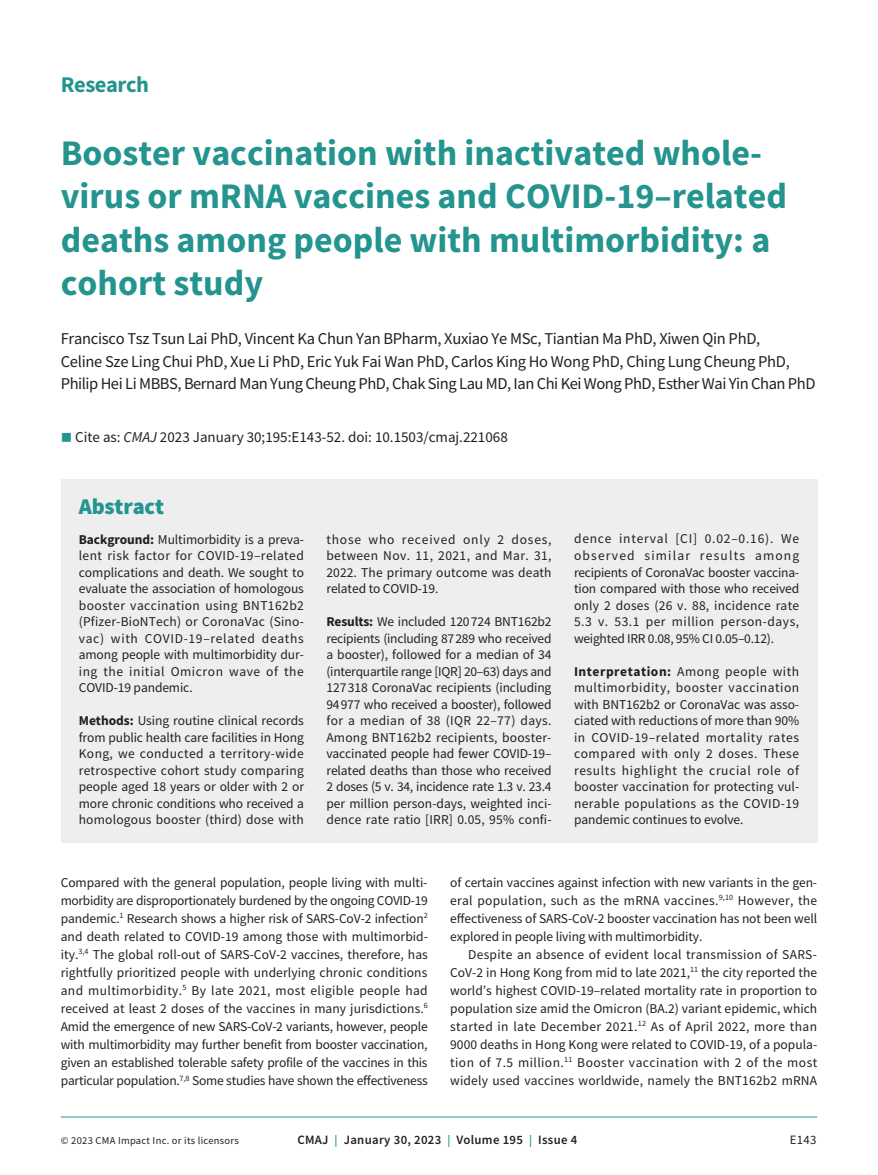
<style>
.page{position:relative;width:878px;height:1175px;background:#fff}
.page>*{position:absolute;margin:0;border:0;box-sizing:border-box;transform-origin:0 0}
.t1{font:700 36px/43.2px "Source Sans Pro";color:#24948e}
.t2{font:700 22.5px "Source Sans Pro";letter-spacing:-.02em;color:#24948e}
.t3{font:900 22.5px "Source Sans Pro";letter-spacing:-.01em;color:#24948e}
.t4{font:16.5px/22.5px "Source Sans Pro";letter-spacing:-.02em;color:#231f20}
.t5{font:15px "Source Sans Pro";color:#231f20}
.t6{font:13.5px/16.5px "Source Sans Pro";color:#231f20;text-align:justify}
.t7{font:600 12.75px "Source Sans Pro";letter-spacing:.025em;color:#231f20}
.t8{font:12.75px "Source Sans Pro";color:#231f20}
.t9{font:10.5px "Source Sans Pro";letter-spacing:.025em;color:#231f20}
.s1{color:#24948e}
.s2{font-style:italic}
.s3{font-weight:700}
.s4{font-size:12px;color:#24948e}
</style>
<div class="page">
<hr style="left:61px;top:1116px;width:756px;height:1px;background:#24948e">
<div style="left:61px;top:478px;width:756px;height:364px;background:#eeeeef"></div>
<h2 class="t2" style="left:61px;top:69px;width:90px">Research</h2>
<h1 class="t1" style="left:61px;top:131px;width:727px">Booster vaccination with inactivated whole&shy;virus or mRNA vaccines and COVID-19–related deaths among people with multimorbidity: a cohort study</h1>
<p class="t4" style="left:61px;top:327px;width:756px">Francisco Tsz Tsun Lai PhD, Vincent Ka Chun Yan BPharm, Xuxiao Ye MSc, Tiantian Ma PhD, Xiwen Qin PhD,<br>Celine Sze Ling Chui PhD, Xue Li PhD, Eric Yuk Fai Wan PhD, Carlos King Ho Wong PhD, Ching Lung Cheung PhD,<br>Philip Hei Li MBBS, Bernard Man Yung Cheung PhD, Chak Sing Lau MD, Ian Chi Kei Wong PhD, Esther Wai Yin Chan PhD</p>
<p class="t5" style="left:61px;top:427px;width:448px"><span class="s1">■</span> Cite as: <span class="s2">CMAJ</span> 2023 January 30;195:E143-52. doi: 10.1503/cmaj.221068</p>
<h2 class="t3" style="left:79px;top:490px;width:87px">Abstract</h2>
<p class="t6" style="left:79px;top:531px;width:227px"><span class="s3">Background:</span> Multimorbidity is a preva&shy;lent risk factor for COVID-19–related complications and death. We sought to evaluate the association of homologous booster vaccination using BNT162b2 (Pfizer-BioNTech) or CoronaVac (Sino&shy;vac) with COVID-19–related deaths among people with multimorbidity dur&shy;ing the initial Omicron wave of the COVID-19 pandemic.</p>
<p class="t6" style="left:79px;top:712px;width:227px"><span class="s3">Methods:</span> Using routine clinical records from public health care facilities in Hong Kong, we conducted a territory-wide retrospective cohort study comparing people aged 18 years or older with 2 or more chronic conditions who received a homologous booster (third) dose with</p>
<p class="t6" style="left:326px;top:531px;width:227px">those who received only 2 doses, between Nov. 11, 2021, and Mar. 31, 2022. The primary outcome was death related to COVID-19.</p>
<p class="t6" style="left:326px;top:613px;width:227px"><span class="s3">Results:</span> We included 120724 BNT162b2 recipients (including 87289 who received a booster), followed for a median of 34 (interquartile range [IQR] 20–63) days and 127318 CoronaVac recipients (including 94977 who received a booster), followed for a median of 38 (IQR 22–77) days.<br>Among BNT162b2 recipients, booster&shy;vaccinated people had fewer COVID-19– related deaths than those who received 2 doses (5 v. 34, incidence rate 1.3 v. 23.4 per million person-days, weighted inci&shy;dence rate ratio [IRR] 0.05, 95% confi-</p>
<p class="t6" style="left:574px;top:530px;width:227px">dence interval [CI] 0.02–0.16). We observed similar results among recipients of CoronaVac booster vaccina&shy;tion compared with those who received only 2 doses (26 v. 88, incidence rate 5.3 v. 53.1 per million person-days, weighted IRR 0.08, 95% CI 0.05–0.12).</p>
<p class="t6" style="left:574px;top:662px;width:227px"><span class="s3">Interpretation:</span> Among people with multimorbidity, booster vaccination with BNT162b2 or CoronaVac was asso&shy;ciated with reductions of more than 90% in COVID-19–related mortality rates compared with only 2 doses. These results highlight the crucial role of booster vaccination for protecting vul&shy;nerable populations as the COVID-19 pandemic continues to evolve.</p>
<p class="t6" style="left:61px;top:873px;width:369px;line-height:18px">Compared with the general population, people living with multi&shy;morbidity are disproportionately burdened by the ongoing COVID-19 pandemic.<sup>1</sup> Research shows a higher risk of SARS-CoV-2 infection<sup>2 </sup>and death related to COVID-19 among those with multimorbid&shy;ity.<sup>3,4</sup> The global roll-out of SARS-CoV-2 vaccines, therefore, has rightfully prioritized people with underlying chronic conditions and multimorbidity.<sup>5</sup> By late 2021, most eligible people had received at least 2 doses of the vaccines in many jurisdictions.<sup>6<br></sup>Amid the emergence of new SARS-CoV-2 variants, however, people with multimorbidity may further benefit from booster vaccination, given an established tolerable safety profile of the vaccines in this particular population.<sup>7,8</sup> Some studies have shown the effectiveness</p>
<p class="t6" style="left:450px;top:873px;width:368px;line-height:18px">of certain vaccines against infection with new variants in the gen&shy;eral population, such as the mRNA vaccines.<sup>9,10</sup> However, the effectiveness of SARS-CoV-2 booster vaccination has not been well explored in people living with multimorbidity.</p>
<p class="t6" style="left:450px;top:945px;width:368px;line-height:18px;text-indent:18px">Despite an absence of evident local transmission of SARS-CoV-2 in Hong Kong from mid to late 2021,<sup>11</sup> the city reported the world’s highest COVID-19–related mortality rate in proportion to population size amid the Omicron (BA.2) variant epidemic, which started in late December 2021.<sup>12</sup> As of April 2022, more than 9000 deaths in Hong Kong were related to COVID-19, of a popula&shy;tion of 7.5 million.<sup>11</sup> Booster vaccination with 2 of the most widely used vaccines worldwide, namely the BNT162b2 mRNA</p>
<p class="t9" style="left:61px;top:1134px;width:179px">© 2023 CMA Impact Inc. or its licensors</p>
<p class="t7" style="left:297px;top:1131px;width:281px">CMAJ <span class="s4">|</span> January 30, 2023 <span class="s4">|</span> Volume 195 <span class="s4">|</span> Issue 4</p>
<p class="t8" style="left:789px;top:1132px;width:28px">E143</p>
</div>
